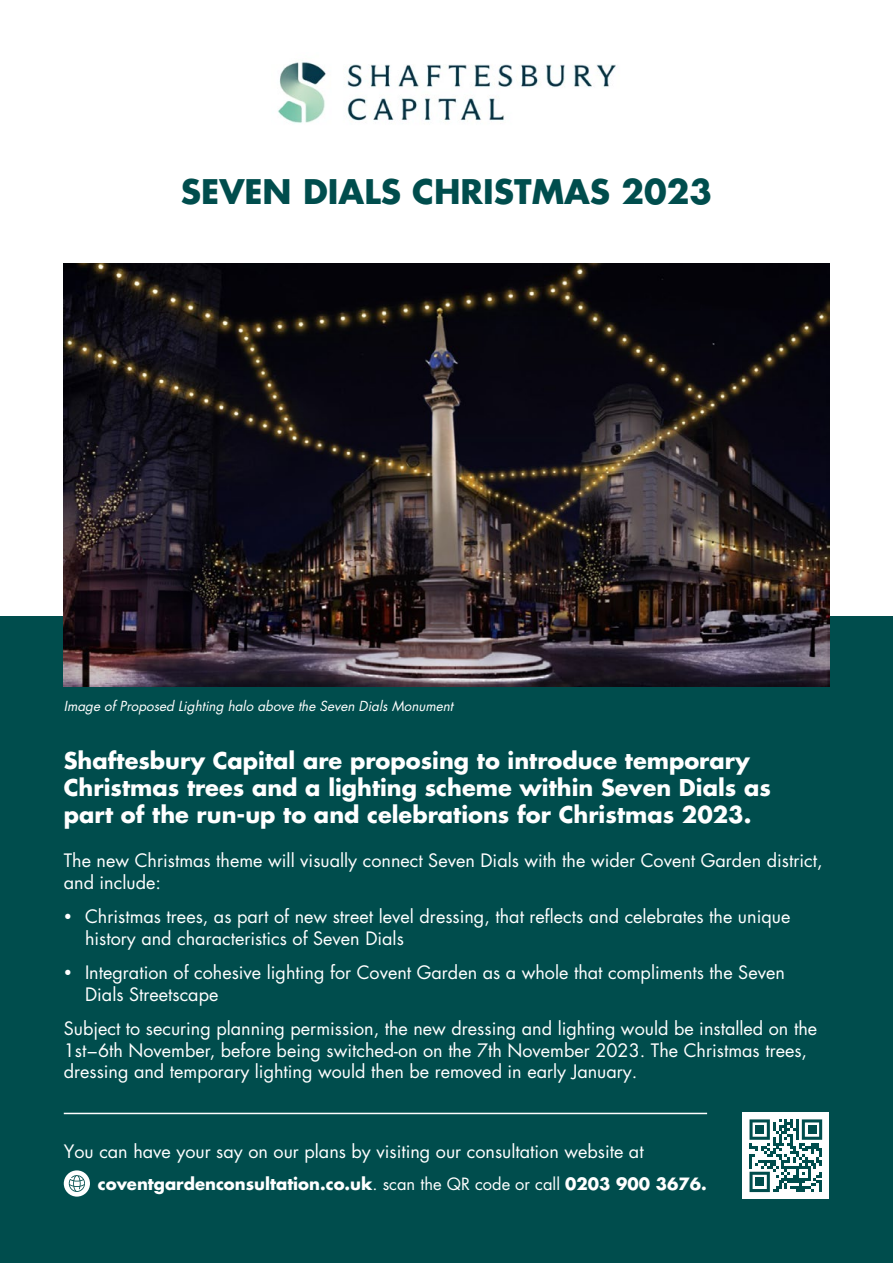
<style>
.page{position:relative;width:893px;height:1263px;background:#fff}
.page>*{position:absolute;margin:0;border:0;box-sizing:border-box;transform-origin:0 0}
.t1{font:700 33px "Futura PRO";color:#004d4d}
.t2{font:700 22.5px/27px "Futura PRO";color:#fff}
.t3{font:18px/21.6px "Futura PRO";color:#fff}
.t4{font:700 16.5px "Futura PRO";color:#fff}
.t5{font:italic 13.5px "Futura PRO";color:#fff}
.s1{font-weight:400}
</style>
<div class="page">
<div style="left:0;top:617px;width:893px;height:646px;background:#004d4d"></div>
<img style="left:278px;top:62px;width:338px;height:61px">
<img style="left:64px;top:264px;width:765px;height:422px">
<div style="left:742px;top:1112px;width:87px;height:87px;background:#fff"></div>
<div style="left:64px;top:1170px;width:26px;height:26px;background:#fff;border-radius:50%"></div>
<svg style="left:67px;top:1174px;width:20px;height:18px"></svg>
<svg style="left:749px;top:1119px;width:73px;height:73px"></svg>
<div style="left:755px;top:1125px;width:9px;height:9px;background:#004d4d"></div>
<div style="left:808px;top:1125px;width:8px;height:9px;background:#004d4d"></div>
<div style="left:755px;top:1177px;width:9px;height:9px;background:#004d4d"></div>
<hr style="left:64px;top:1113px;width:643px;height:1px;background:#fff">
<h1 class="t1" style="left:181px;top:170px;width:533px">SEVEN DIALS CHRISTMAS 2023</h1>
<p class="t5" style="left:64px;top:697px;width:394px">Image of Proposed Lighting halo above the Seven Dials Monument</p>
<p class="t2" style="left:64px;top:747px;width:709px">Shaftesbury Capital are proposing to introduce temporary<br>Christmas trees and a lighting scheme within Seven Dials as part of the run-up to and celebrations for Christmas 2023.</p>
<p class="t3" style="left:64px;top:850px;width:760px">The new Christmas theme will visually connect Seven Dials with the wider Covent Garden district, and include:</p>
<p class="t3" style="left:85px;top:906px;width:707px">Christmas trees, as part of new street level dressing, that reflects and celebrates the unique history and characteristics of Seven Dials</p>
<p class="t3" style="left:85px;top:962px;width:701px">Integration of cohesive lighting for Covent Garden as a whole that compliments the Seven<br>Dials Streetscape</p>
<p class="t3" style="left:64px;top:1018px;width:755px">Subject to securing planning permission, the new dressing and lighting would be installed on the<br>1st–6th November, before being switched-on on the 7th November 2023. The Christmas trees, dressing and temporary lighting would then be removed in early January.</p>
<p class="t3" style="left:64px;top:1140px;width:581px">You can have your say on our plans by visiting our consultation website at</p>
<p class="t4" style="left:98px;top:1173px;width:610px">coventgardenconsultation.co.uk<span class="s1">. scan the QR code or call</span> 0203 900 3676.</p>
</div>
